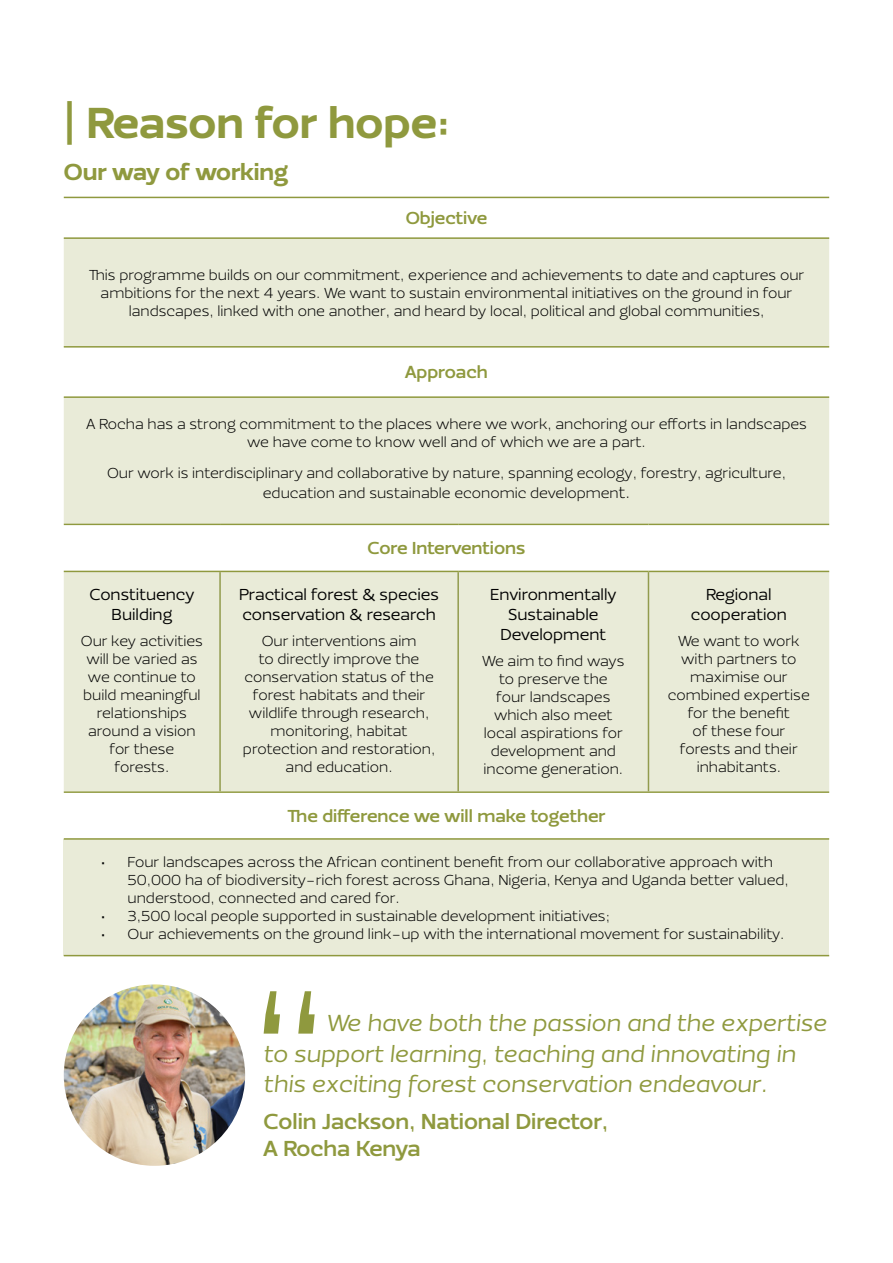
<style>
.page{position:relative;width:893px;height:1263px;background:#fff}
.page>*{position:absolute;margin:0;border:0;box-sizing:border-box;transform-origin:0 0}
.t1{font:900 45px "Ezzo";color:#8f993e}
.t2{font:italic 24px/30px "Ezzo";color:#8f993e}
.t3{font:900 24px "Ezzo";color:#8f993e}
.t4{font:700 22.5px/27px "Ezzo";color:#8f993e}
.t5{font:700 18px "Ezzo";color:#8f993e}
.t6{font:16.5px/19.8px "Ezzo";color:#000;text-align:center}
.t7{font:300 15px/18px "Ezzo";color:#000;text-align:center}
.s1{font-size:16.5px}
</style>
<div class="page">
<svg style="left:64px;top:239px;width:765px;height:284px;fill:#e9ebd8"></svg>
<hr style="left:64px;top:197px;width:765px;height:1px;background:#8f993e">
<hr style="left:64px;top:237px;width:765px;height:2px;background:#8f993e">
<hr style="left:64px;top:346px;width:765px;height:2px;background:#8f993e">
<hr style="left:64px;top:396px;width:765px;height:2px;background:#8f993e">
<div style="left:64px;top:572px;width:765px;height:219px;background:#e9ebd8"></div>
<hr style="left:64px;top:524px;width:156px;height:1px;background:#8f993e">
<hr style="left:220px;top:524px;width:238px;height:1px;background:#8f993e">
<hr style="left:458px;top:524px;width:190px;height:1px;background:#8f993e">
<hr style="left:648px;top:524px;width:181px;height:1px;background:#8f993e">
<hr style="left:64px;top:571px;width:156px;height:1px;background:#8f993e">
<hr style="left:220px;top:571px;width:238px;height:1px;background:#8f993e">
<hr style="left:458px;top:571px;width:190px;height:1px;background:#8f993e">
<hr style="left:648px;top:571px;width:181px;height:1px;background:#8f993e">
<hr style="left:219px;top:572px;width:2px;height:219px;background:#929b4e">
<hr style="left:457px;top:572px;width:2px;height:219px;background:#929b4e">
<hr style="left:648px;top:572px;width:1px;height:219px;background:#929b4e">
<svg style="left:264px;top:991px;width:51px;height:42px"></svg>
<img style="left:64px;top:984px;width:181px;height:182px;border-radius:91px">
<div style="left:64px;top:839px;width:765px;height:117px;background:#e9ebd8"></div>
<hr style="left:64px;top:791px;width:765px;height:2px;background:#8f993e">
<hr style="left:64px;top:838px;width:765px;height:2px;background:#8f993e">
<hr style="left:64px;top:955px;width:765px;height:1px;background:#8f993e">
<p class="t1" style="left:64px;top:94px;width:387px">| Reason for hope:</p>
<p class="t3" style="left:64px;top:156px;width:226px">Our way of working</p>
<p class="t5" style="left:406px;top:207px;width:83px">Objective</p>
<p class="t7" style="left:89px;top:266px;width:717px">This programme builds on our commitment, experience and achievements to date and captures our ambitions for the next 4 years. We want to sustain environmental initiatives on the ground in four landscapes, linked with one another, and heard by local, political and global communities,</p>
<p class="t5" style="left:405px;top:361px;width:84px">Approach</p>
<p class="t7" style="left:86px;top:415px;width:722px">A Rocha has a strong commitment to the places where we work, anchoring our efforts in landscapes we have come to know well and of which we are a part.</p>
<p class="t7" style="left:107px;top:463px;width:680px;line-height:19.8px">Our work is interdisciplinary and collaborative by nature, spanning ecology, forestry, agriculture, education and sustainable economic developmen<span class="s1">t.</span></p>
<p class="t6" style="left:89px;top:585px;width:107px">Constituency<br>Building</p>
<p class="t7" style="left:81px;top:632px;width:124px">Our key activities will be varied as we continue to build meaningful relationships around a vision for these forests.</p>
<p class="t5" style="left:367px;top:537px;width:160px">Core Interventions</p>
<p class="t6" style="left:239px;top:585px;width:201px;text-align:left">Practical forest &amp; species conservation &amp; research</p>
<p class="t7" style="left:243px;top:632px;width:194px">Our interventions aim<br>to directly improve the conservation status of the forest habitats and their wildlife through research, monitoring, habitat protection and restoration, and education.</p>
<p class="t6" style="left:490px;top:585px;width:128px">Environmentally<br>Sustainable<br>Development</p>
<p class="t7" style="left:482px;top:652px;width:144px">We aim to find ways to preserve the<br>four landscapes which also meet local aspirations for development and income generation.</p>
<p class="t6" style="left:691px;top:585px;width:98px">Regional cooperation</p>
<p class="t7" style="left:668px;top:632px;width:143px">We want to work with partners to maximise our combined expertise for the benefit<br>of these four forests and their inhabitants.</p>
<p class="t5" style="left:288px;top:804px;width:319px">The difference we will make together</p>
<p class="t7" style="left:128px;top:852px;width:663px;text-align:left;text-indent:-27px">• Four landscapes across the African continent benefit from our collaborative approach with<br>50,000 ha of biodiversity-rich forest across Ghana, Nigeria, Kenya and Uganda better valued, understood, connected and cared for.</p>
<p class="t7" style="left:101px;top:906px;width:511px">• 3,500 local people supported in sustainable development initiatives;</p>
<p class="t7" style="left:101px;top:924px;width:685px">• Our achievements on the ground link-up with the international movement for sustainability.</p>
<p class="t2" style="left:264px;top:1008px;width:565px;text-indent:63px">We have both the passion and the expertise to support learning, teaching and innovating in this exciting forest conservation endeavour.</p>
<p class="t4" style="left:264px;top:1108px;width:346px">Colin Jackson, National Director,<br>A Rocha Kenya</p>
</div>
